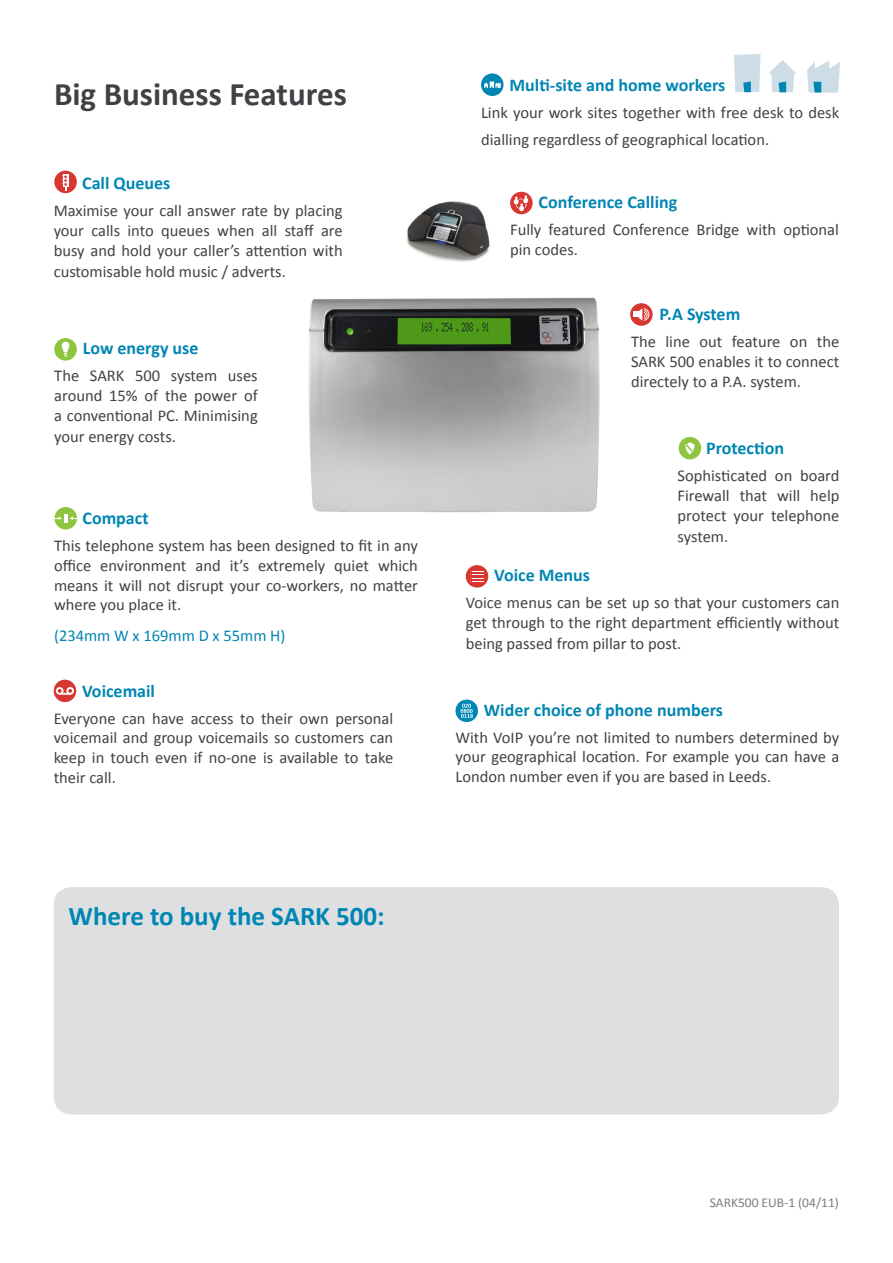
<style>
.page{position:relative;width:893px;height:1263px;background:#fff}
.page>*{position:absolute;margin:0;border:0;box-sizing:border-box;transform-origin:0 0}
.t1{font:700 33px "Calibri";color:#3f4245}
.t2{font:700 27px "Calibri";color:#0086b3}
.t3{font:700 18px "Calibri";color:#0086b3}
.t4{font:16.5px/19.8px "Calibri";color:#3f4245;text-align:justify}
.t5{font:16.5px "Calibri";color:#0086b3}
.t6{font:13.5px "Calibri";color:#7d7d7d}
</style>
<div class="page">
<div style="left:54px;top:887px;width:785px;height:227px;background:#dedfe0;border-radius:18px"></div>
<img style="left:308px;top:297px;width:330px;height:216px">
<div style="left:54px;top:680px;width:22px;height:22px;background:#d83631;border-radius:50%"></div>
<svg style="left:66px;top:687px;width:8px;height:8px"></svg>
<svg style="left:56px;top:687px;width:8px;height:8px"></svg>
<svg style="left:58px;top:689px;width:14px;height:6px"></svg>
<div style="left:54px;top:507px;width:23px;height:22px;background:#8dc53e;border-radius:50%"></div>
<svg style="left:54px;top:514px;width:23px;height:9px"></svg>
<img style="left:406px;top:201px;width:84px;height:61px">
<div style="left:510px;top:192px;width:23px;height:22px;background:#d83631;border-radius:50%"></div>
<svg style="left:513px;top:195px;width:15px;height:17px"></svg>
<svg style="left:734px;top:54px;width:27px;height:38px"></svg>
<svg style="left:769px;top:60px;width:27px;height:32px"></svg>
<svg style="left:807px;top:60px;width:33px;height:33px"></svg>
<div style="left:481px;top:73px;width:22px;height:23px;background:#0086b3;border-radius:50%"></div>
<svg style="left:484px;top:81px;width:17px;height:7px"></svg>
<div style="left:54px;top:171px;width:23px;height:22px;background:#d83631;border-radius:50%"></div>
<div style="left:63px;top:174px;width:5px;height:13px;background:#fff"></div>
<svg style="left:62px;top:175px;width:7px;height:15px"></svg>
<div style="left:466px;top:565px;width:22px;height:23px;background:#d83631;border-radius:50%"></div>
<svg style="left:471px;top:571px;width:12px;height:11px"></svg>
<svg style="left:455px;top:699px;width:23px;height:23px"></svg>
<svg style="left:461px;top:704px;width:12px;height:14px"></svg>
<div style="left:54px;top:338px;width:23px;height:23px;background:#8dc53e;border-radius:50%"></div>
<div style="left:62px;top:342px;width:7px;height:7px;background:#fff;border-radius:50%"></div>
<svg style="left:62px;top:347px;width:7px;height:10px"></svg>
<svg style="left:630px;top:303px;width:23px;height:23px"></svg>
<svg style="left:637px;top:308px;width:12px;height:13px"></svg>
<svg style="left:638px;top:309px;width:10px;height:11px"></svg>
<svg style="left:633px;top:308px;width:13px;height:13px"></svg>
<div style="left:679px;top:437px;width:22px;height:22px;background:#8dc53e;border-radius:50%"></div>
<svg style="left:685px;top:442px;width:10px;height:12px"></svg>
<h1 class="t1" style="left:54px;top:72px;width:294px">Big Business Features</h1>
<p class="t3" style="left:82px;top:172px;width:90px">Call Queues</p>
<p class="t4" style="left:54px;top:201px;width:290px">Maximise your call answer rate by placing your calls into queues when all staff are busy and hold your caller’s attention with</p>
<p class="t4" style="left:54px;top:262px;width:234px">customisable hold music / adverts.</p>
<p class="t3" style="left:83px;top:337px;width:117px">Low energy use</p>
<p class="t4" style="left:54px;top:366px;width:205px">The SARK 500 system uses around 15% of the power of a conventional PC. Minimising</p>
<p class="t4" style="left:54px;top:427px;width:123px">your energy costs.</p>
<p class="t3" style="left:82px;top:506px;width:68px">Compact</p>
<p class="t4" style="left:54px;top:536px;width:365px">This telephone system has been designed to fit in any office environment and it’s extremely quiet which means it will not disrupt your co-workers, no matter where you place it.</p>
<p class="t5" style="left:54px;top:625px;width:233px">(234mm W x 169mm D x 55mm H)</p>
<p class="t3" style="left:82px;top:679px;width:74px">Voicemail</p>
<p class="t4" style="left:54px;top:708px;width:341px">Everyone can have access to their own personal voicemail and group voicemails so customers can keep in touch even if no-one is available to take their call.</p>
<p class="t3" style="left:509px;top:74px;width:217px">Multi-site and home workers</p>
<p class="t4" style="left:481px;top:99px;width:360px;line-height:27px">Link your work sites together with free desk to desk dialling regardless of geographical location.</p>
<p class="t3" style="left:539px;top:190px;width:140px">Conference Calling</p>
<p class="t4" style="left:510px;top:220px;width:330px">Fully featured Conference Bridge with optional pin codes.</p>
<p class="t3" style="left:659px;top:303px;width:82px">P.A System</p>
<p class="t4" style="left:631px;top:332px;width:210px">The line out feature on the SARK 500 enables it to connect directely to a P.A. system.</p>
<p class="t3" style="left:706px;top:436px;width:79px">Protection</p>
<p class="t4" style="left:678px;top:466px;width:163px">Sophisticated on board Firewall that will help protect your telephone</p>
<p class="t4" style="left:678px;top:527px;width:52px">system.</p>
<p class="t3" style="left:494px;top:563px;width:97px">Voice Menus</p>
<p class="t4" style="left:466px;top:592px;width:375px">Voice menus can be set up so that your customers can get through to the right department efficiently without</p>
<p class="t4" style="left:466px;top:634px;width:217px">being passed from pillar to post.</p>
<p class="t3" style="left:484px;top:698px;width:241px">Wider choice of phone numbers</p>
<p class="t4" style="left:455px;top:727px;width:385px">With VoIP you’re not limited to numbers determined by your geographical location. For example you can have a London number even if you are based in Leeds.</p>
<h2 class="t2" style="left:69px;top:899px;width:318px">Where to buy the SARK 500:</h2>
<p class="t6" style="left:710px;top:1193px;width:131px">SARK500 EUB-1 (04/11)</p>
</div>
